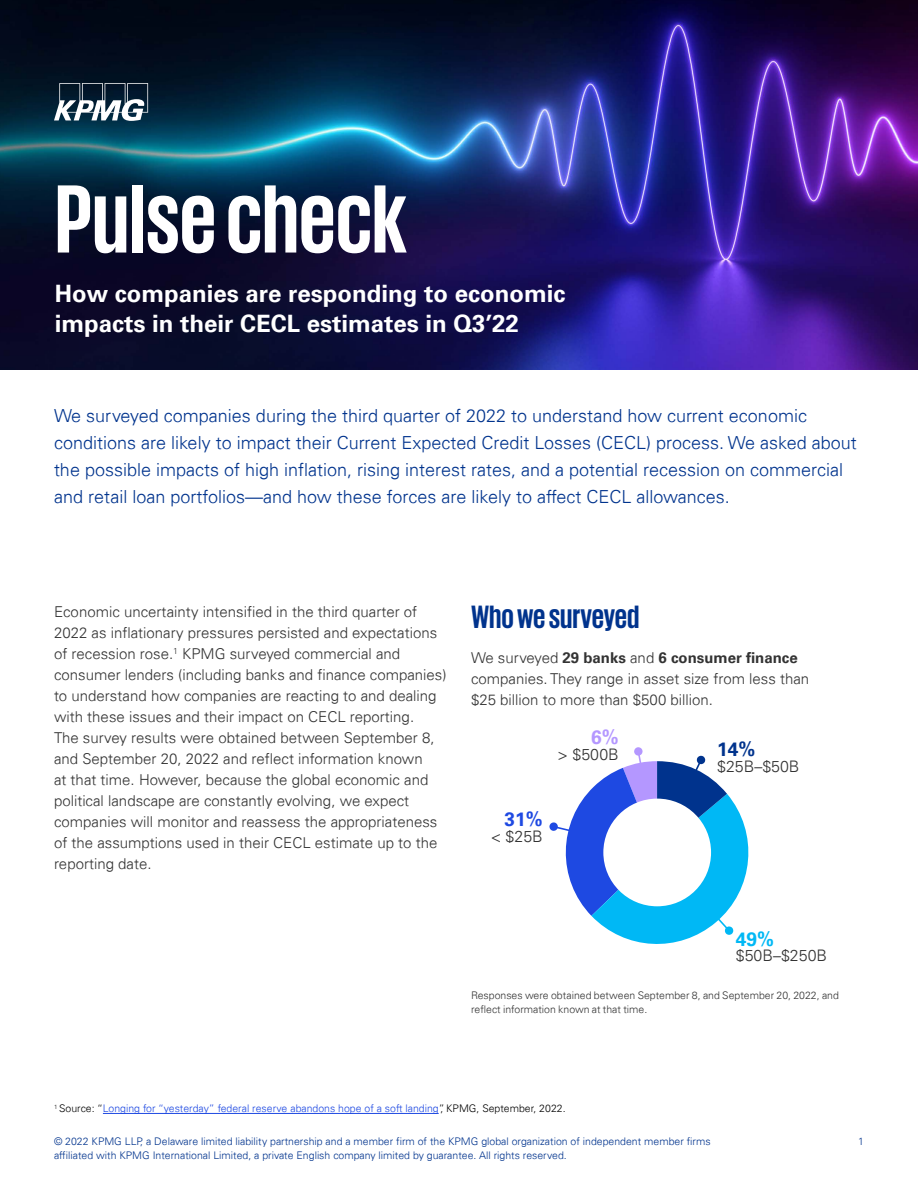
<style>
.page{position:relative;width:918px;height:1188px;background:#fff}
.page>*{position:absolute;margin:0;border:0;box-sizing:border-box;transform-origin:0 0}
.t1{font:700 99px "KPMG";color:#fff}
.t2{font:700 33px "KPMG";color:#00338d}
.t3{font:700 24px/30px "Univers";color:#fff}
.t4{font:700 19.05px "Univers";color:#1e49e2}
.t5{font:700 19.05px "Univers";color:#00338d}
.t6{font:700 19.05px "Univers";color:#00b8f5}
.t7{font:700 19.05px "Univers";color:#b497ff}
.t8{font:300 18px/27px "Univers 45";color:#00338d}
.t9{font:300 15.9px "Univers 45";color:#333}
.t10{font:300 15px/21px "Univers 45";color:#333}
.t11{font:700 15px "Univers";color:#333}
.t12{font:300 10.5px "Univers 45";color:#00338d}
.t13{font:300 10.5px/13.5px "Univers 45";color:#333}
.t14{font:300 10.5px "Univers 45";color:#1e49e2}
.s1{font-family:"Univers 45";font-weight:300}
.s2{color:#000}
</style>
<div class="page">
<img style="left:0;top:0;width:918px;height:369px">
<hr style="left:103px;top:1113px;width:336px;height:1px;background:#1e49e2">
<svg style="left:54px;top:83px;width:94px;height:38px"></svg>
<svg style="left:549px;top:755px;width:200px;height:189px"></svg>
<div style="left:634px;top:747px;width:9px;height:9px;background:#b497ff;border-radius:4px"></div>
<div style="left:603px;top:799px;width:108px;height:107px;background:#fff;border-radius:50%"></div>
<h1 class="t1" style="left:55px;top:169px;width:354px">Pulse check</h1>
<h3 class="t3" style="left:55px;top:280px;width:512px">How companies are responding to economic impacts in their CECL estimates in Q3’22</h3>
<p class="t8" style="left:54px;top:402px;width:804px">We surveyed companies during the third quarter of 2022 to understand how current economic conditions are likely to impact their Current Expected Credit Losses (CECL) process. We asked about the possible impacts of high inflation, rising interest rates, and a potential recession on commercial and retail loan portfolios—and how these forces are likely to affect CECL allowances.</p>
<p class="t10" style="left:54px;top:601px;width:394px">Economic uncertainty intensified in the third quarter of 2022 as inflationary pressures persisted and expectations of recession rose.<sup>1</sup> KPMG surveyed commercial and consumer lenders (including banks and finance companies) to understand how companies are reacting to and dealing with these issues and their impact on CECL reporting.<br>The survey results were obtained between September 8, and September 20, 2022 and reflect information known<br>at that time. However, because the global economic and political landscape are constantly evolving, we expect companies will monitor and reassess the appropriateness of the assumptions used in their CECL estimate up to the reporting date.</p>
<h2 class="t2" style="left:471px;top:600px;width:170px">Who we surveyed</h2>
<p class="t11" style="left:471px;top:649px;width:328px"><span class="s1">We surveyed</span> 29 banks <span class="s1">and</span> 6 consumer finance</p>
<p class="t10" style="left:471px;top:668px;width:340px">companies. They range in asset size from less than $25 billion to more than $500 billion.</p>
<p class="t7" style="left:591px;top:726px;width:29px">6%</p>
<p class="t9" style="left:558px;top:744px;width:63px">&gt; $500B</p>
<p class="t4" style="left:505px;top:808px;width:40px">31%</p>
<p class="t9" style="left:491px;top:827px;width:54px">&lt; $25B</p>
<p class="t5" style="left:717px;top:738px;width:40px">14%</p>
<p class="t9" style="left:717px;top:757px;width:84px">$25B–$50B</p>
<p class="t6" style="left:736px;top:928px;width:40px">49%</p>
<p class="t9" style="left:736px;top:946px;width:93px">$50B–$250B</p>
<p class="t13" style="left:471px;top:989px;width:370px">Responses were obtained between September 8, and September 20, 2022, and reflect information known at that time.</p>
<p class="t14" style="left:54px;top:1102px;width:513px"><sup>1</sup> <span class="s2">Source: “</span>Longing for “yesterday” federal reserve abandons hope of a soft landing<span class="s2">”, KPMG, September, 2022.</span></p>
<p class="t12" style="left:54px;top:1135px;width:658px">© 2022 KPMG LLP, a Delaware limited liability partnership and a member firm of the KPMG global organization of independent member firms</p>
<p class="t12" style="left:858px;top:1135px;width:7px">1</p>
<p class="t12" style="left:54px;top:1149px;width:514px">affiliated with KPMG International Limited, a private English company limited by guarantee. All rights reserved.</p>
</div>
